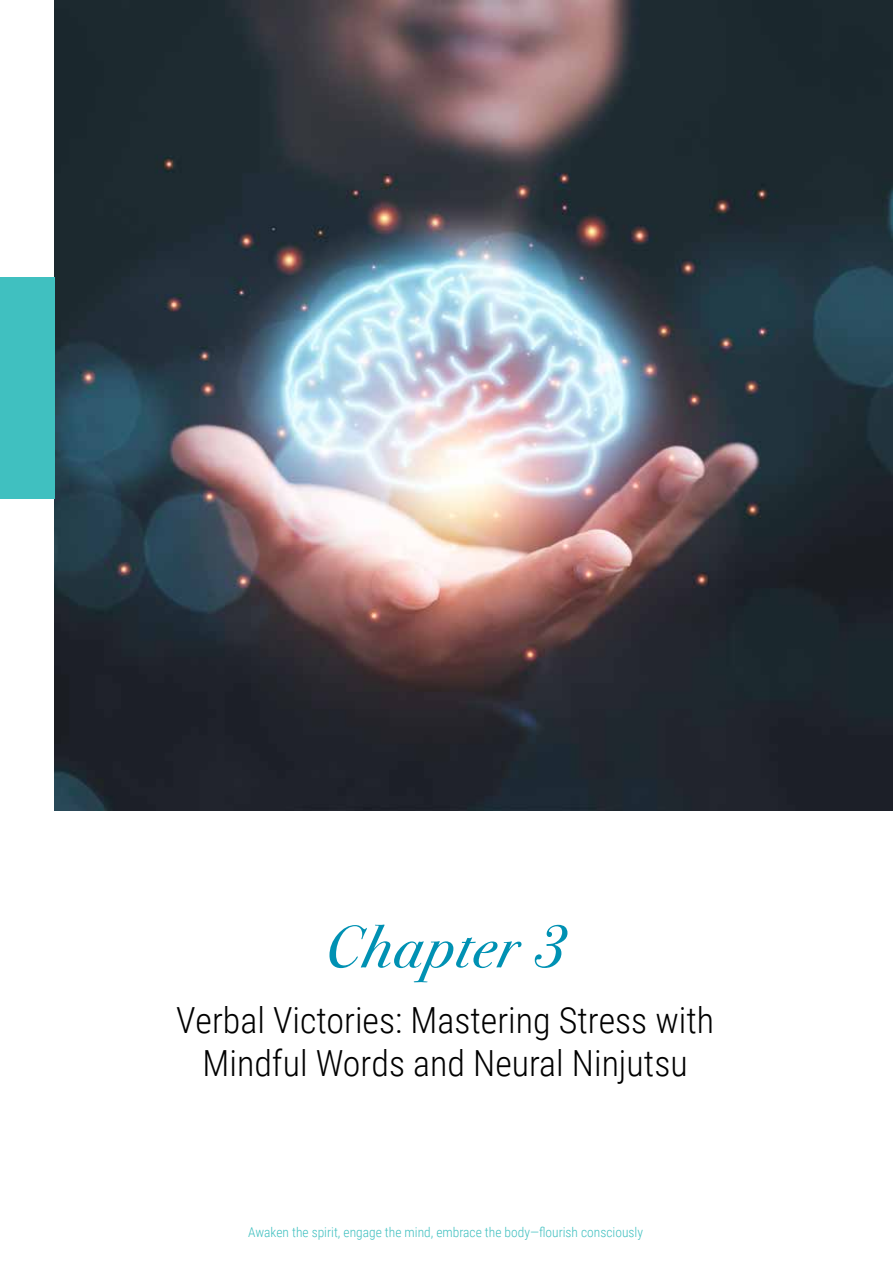
<style>
.page{position:relative;width:893px;height:1263px;background:#fff}
.page>*{position:absolute;margin:0;border:0;box-sizing:border-box;transform-origin:0 0}
.t1{font:italic 60px "Bodoni Svty Two ITCTT";letter-spacing:.03em;color:#0091b3}
.t2{font:300 36px/43.2px "Roboto Condensed";color:#000;text-align:center}
.t3{font:300 13.5px "Roboto Condensed";color:#40c0c0}
</style>
<div class="page">
<img style="left:54px;top:0;width:839px;height:810px">
<div style="left:0;top:278px;width:54px;height:221px;background:#40c0c0"></div>
<h1 class="t1" style="left:326px;top:895px;width:241px">Chapter 3</h1>
<h2 class="t2" style="left:176px;top:997px;width:539px">Verbal Victories: Mastering Stress with<br>Mindful Words and Neural Ninjutsu</h2>
<p class="t3" style="left:248px;top:1223px;width:396px">Awaken the spirit, engage the mind, embrace the body—flourish consciously</p>
</div>
